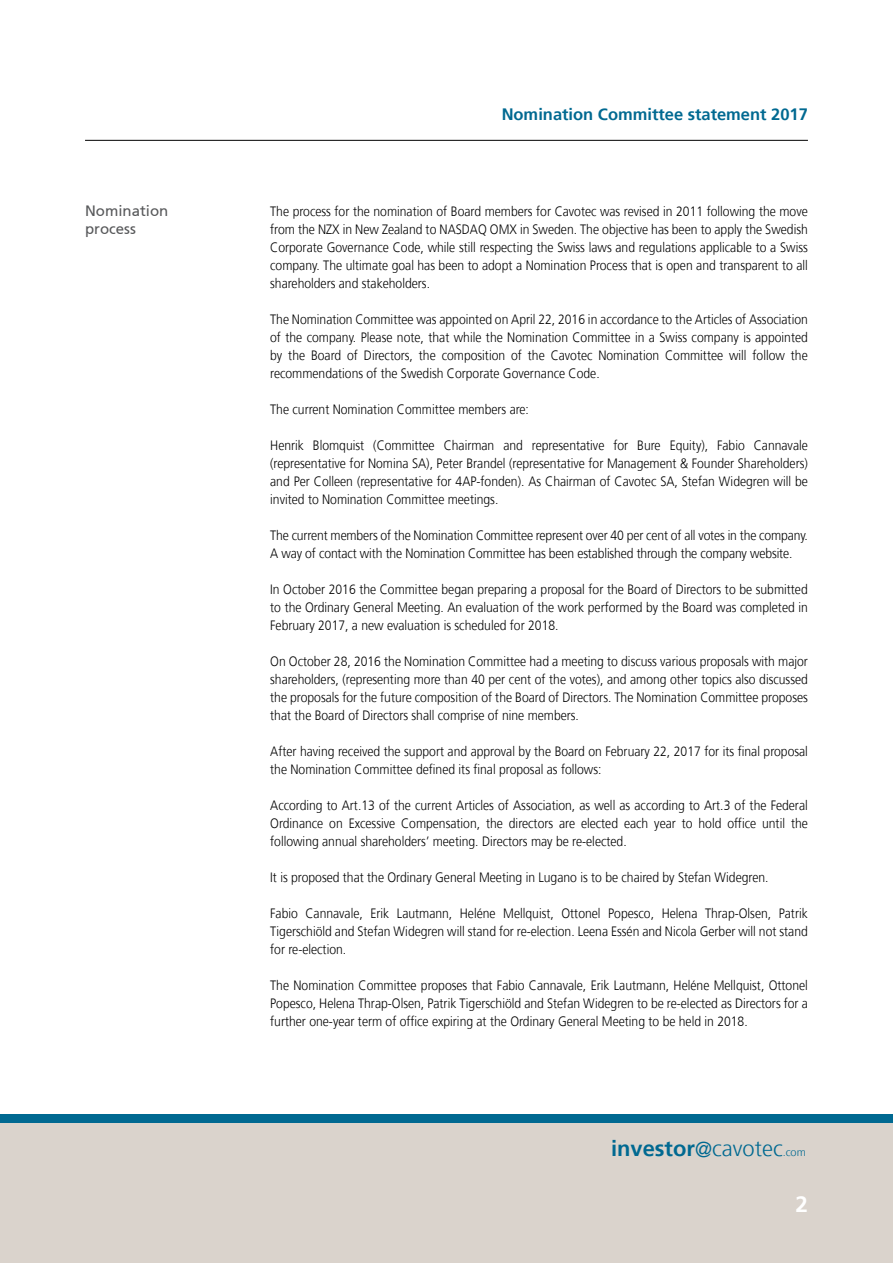
<style>
.page{position:relative;width:893px;height:1263px;background:#fff}
.page>*{position:absolute;margin:0;border:0;box-sizing:border-box;transform-origin:0 0}
.t1{font:700 22.5px "Frutiger 65";color:#fff}
.t2{font:700 21.9px "Frutiger 65";color:#006991}
.t3{font:700 16.5px "Frutiger 65";color:#006991}
.t4{font:15px/18px "Frutiger 55 Roman";color:#58595b}
.t5{font:300 13.5px/18px "Frutiger";color:#000;text-align:justify;scale:.9 1}
.s1{font-family:"Frutiger";font-weight:300;font-size:21.45px}
.s2{font-family:"Frutiger";font-weight:300}
.s3{font-family:"Frutiger";font-weight:300;font-size:10.95px}
</style>
<div class="page">
<div style="left:0;top:1114px;width:893px;height:149px;background:#dad3cc"></div>
<div style="left:0;top:1114px;width:893px;height:9px;background:#006991"></div>
<hr style="left:85px;top:140px;width:723px;height:1px;background:#000">
<p class="t4" style="left:85px;top:202px;width:85px">Nomination process</p>
<p class="t3" style="left:502px;top:105px;width:308px">Nomination Committee statement 2017</p>
<p class="t5" style="left:270px;top:203px;width:599px">The process for the nomination of Board members for Cavotec was revised in 2011 following the move from the NZX in New Zealand to NASDAQ OMX in Sweden. The objective has been to apply the Swedish Corporate Governance Code, while still respecting the Swiss laws and regulations applicable to a Swiss company. The ultimate goal has been to adopt a Nomination Process that is open and transparent to all shareholders and stakeholders.</p>
<p class="t5" style="left:270px;top:311px;width:599px">The Nomination Committee was appointed on April 22, 2016 in accordance to the Articles of Association of the company. Please note, that while the Nomination Committee in a Swiss company is appointed by the Board of Directors, the composition of the Cavotec Nomination Committee will follow the recommendations of the Swedish Corporate Governance Code.</p>
<p class="t5" style="left:270px;top:401px;width:289px">The current Nomination Committee members are:</p>
<p class="t5" style="left:270px;top:437px;width:599px">Henrik Blomquist (Committee Chairman and representative for Bure Equity), Fabio Cannavale (representative for Nomina SA), Peter Brandel (representative for Management &amp; Founder Shareholders) and Per Colleen (representative for 4AP-fonden). As Chairman of Cavotec SA, Stefan Widegren will be invited to Nomination Committee meetings.</p>
<p class="t5" style="left:270px;top:527px;width:599px">The current members of the Nomination Committee represent over 40 per cent of all votes in the company.<br>A way of contact with the Nomination Committee has been established through the company website.</p>
<p class="t5" style="left:270px;top:581px;width:599px">In October 2016 the Committee began preparing a proposal for the Board of Directors to be submitted to the Ordinary General Meeting. An evaluation of the work performed by the Board was completed in February 2017, a new evaluation is scheduled for 2018.</p>
<p class="t5" style="left:270px;top:653px;width:599px">On October 28, 2016 the Nomination Committee had a meeting to discuss various proposals with major shareholders, (representing more than 40 per cent of the votes), and among other topics also discussed the proposals for the future composition of the Board of Directors. The Nomination Committee proposes that the Board of Directors shall comprise of nine members.</p>
<p class="t5" style="left:270px;top:742px;width:599px">After having received the support and approval by the Board on February 22, 2017 for its final proposal the Nomination Committee defined its final proposal as follows:</p>
<p class="t5" style="left:270px;top:796px;width:599px">According to Art.13 of the current Articles of Association, as well as according to Art.3 of the Federal Ordinance on Excessive Compensation, the directors are elected each year to hold office until the following annual shareholders’ meeting. Directors may be re-elected.</p>
<p class="t5" style="left:270px;top:868px;width:555px">It is proposed that the Ordinary General Meeting in Lugano is to be chaired by Stefan Widegren.</p>
<p class="t5" style="left:270px;top:904px;width:599px">Fabio Cannavale, Erik Lautmann, Heléne Mellquist, Ottonel Popesco, Helena Thrap-Olsen, Patrik Tigerschiöld and Stefan Widegren will stand for re-election. Leena Essén and Nicola Gerber will not stand for re-election.</p>
<p class="t5" style="left:270px;top:976px;width:599px">The Nomination Committee proposes that Fabio Cannavale, Erik Lautmann, Heléne Mellquist, Ottonel Popesco, Helena Thrap-Olsen, Patrik Tigerschiöld and Stefan Widegren to be re-elected as Directors for a further one-year term of office expiring at the Ordinary General Meeting to be held in 2018.</p>
<h2 class="t2" style="left:611px;top:1135px;width:196px">investor<span class="s1">@</span><span class="s2">cavotec</span><span class="s3">.com</span></h2>
<h1 class="t1" style="left:795px;top:1191px;width:14px">2</h1>
</div>
